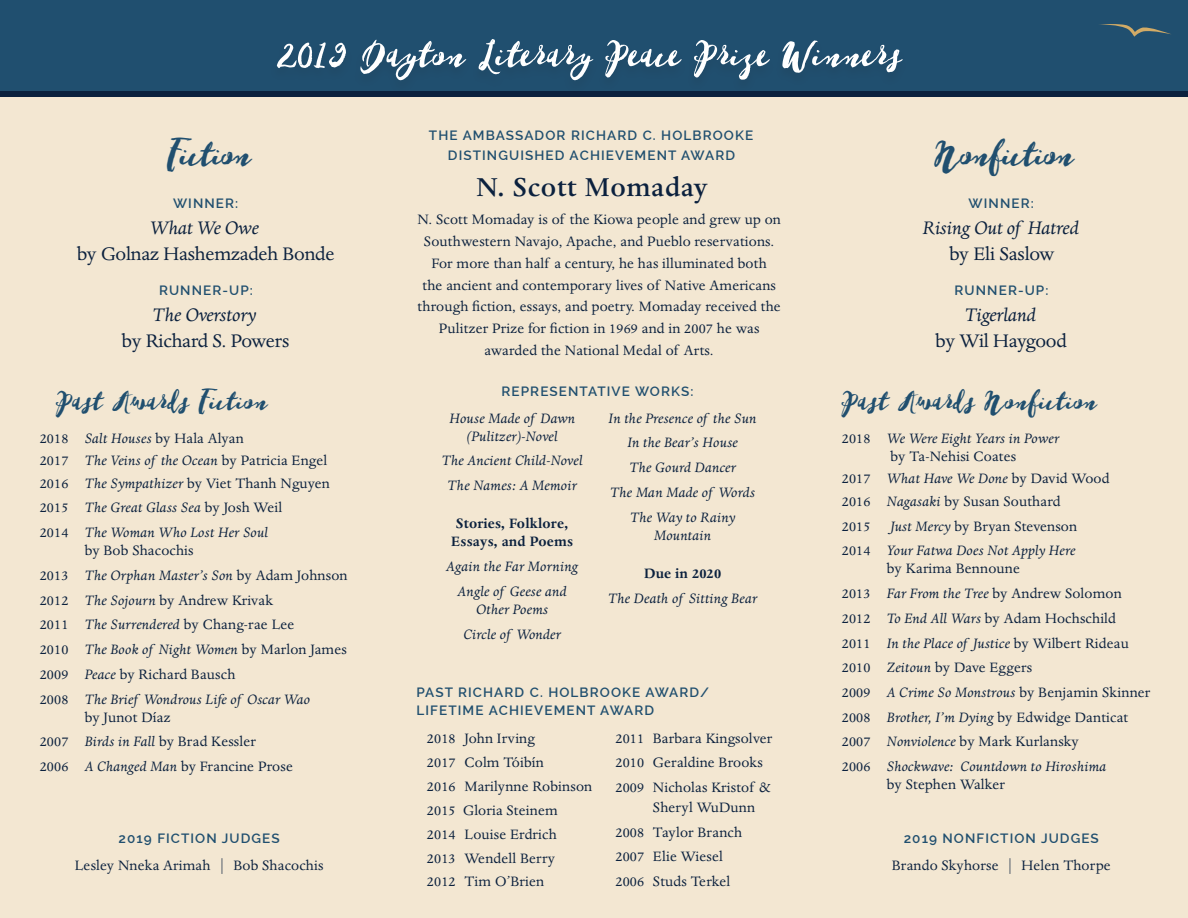
<style>
.page{position:relative;width:1188px;height:918px;background:#f3e7d2}
.page>*{position:absolute;margin:0;border:0;box-sizing:border-box;transform-origin:0 0}
.t1{font:52.5px "Alegance";letter-spacing:.01em;color:#fff}
.t2{font:49.5px "Alegance";letter-spacing:-.01em;color:#204f6f}
.t3{font:37.5px "Alegance";letter-spacing:.01em;color:#204f6f}
.t4{font:500 30px "Dante MT Std";letter-spacing:.02em;color:#0b213e}
.t5{font:21px "Dante MT Std";letter-spacing:-.01em;color:#0b213e}
.t6{font:italic 21px "Dante MT Std";letter-spacing:-.01em;color:#0b213e}
.t7{font:15.75px/24.8px "Dante MT Std";letter-spacing:.01em;color:#0b213e}
.t8{font:italic 15.75px/24.8px "Dante MT Std";letter-spacing:.01em;color:#0b213e;text-align:center}
.t9{font:700 15.75px/18px "Dante MT Std";letter-spacing:.01em;color:#0b213e;text-align:center}
.t10{font:600 13.5px/19.5px "Raleway";letter-spacing:.08em;color:#204f6f;text-align:center}
.s1{font-style:italic}
.s2{font-style:normal}
</style>
<div class="page">
<div style="left:0;top:0;width:1188px;height:97px;background:#204f6f"></div>
<div style="left:0;top:91px;width:1188px;height:6px;background:#0b213e"></div>
<div style="left:269px;top:38px;width:641px;height:57px;background:#204e6e"></div>
<svg style="left:1099px;top:24px;width:72px;height:13px"></svg>
<h1 class="t1" style="left:276px;top:30px;width:626px">2019 Dayton Literary Peace Prize Winners</h1>
<h2 class="t2" style="left:167px;top:131px;width:86px">Fiction</h2>
<p class="t10" style="left:173px;top:194px;width:67px">WINNER:</p>
<h3 class="t6" style="left:150px;top:217px;width:111px">What We Owe</h3>
<h3 class="t5" style="left:77px;top:242px;width:259px">by Golnaz Hashemzadeh Bonde</h3>
<p class="t10" style="left:159px;top:280px;width:95px">RUNNER-UP:</p>
<h3 class="t6" style="left:153px;top:303px;width:105px">The Overstory</h3>
<h3 class="t5" style="left:122px;top:328px;width:169px">by Richard S. Powers</h3>
<p class="t10" style="left:429px;top:126px;width:326px">THE AMBASSADOR RICHARD C. HOLBROOKE<br>DISTINGUISHED ACHIEVEMENT AWARD</p>
<h3 class="t4" style="left:476px;top:170px;width:233px">N. Scott Momaday</h3>
<p class="t7" style="left:417px;top:209px;width:365px;line-height:21.8px;text-align:center">N. Scott Momaday is of the Kiowa people and grew up on Southwestern Navajo, Apache, and Pueblo reservations.<br>For more than half a century, he has illuminated both<br>the ancient and contemporary lives of Native Americans through fiction, essays, and poetry. Momaday received the Pulitzer Prize for fiction in 1969 and in 2007 he was awarded the National Medal of Arts.</p>
<h2 class="t2" style="left:935px;top:131px;width:141px">Nonfiction</h2>
<p class="t10" style="left:969px;top:194px;width:67px">WINNER:</p>
<h3 class="t6" style="left:923px;top:217px;width:158px">Rising Out of Hatred</h3>
<h3 class="t5" style="left:949px;top:242px;width:107px">by Eli Saslow</h3>
<p class="t10" style="left:955px;top:280px;width:95px">RUNNER-UP:</p>
<h3 class="t6" style="left:965px;top:303px;width:73px">Tigerland</h3>
<h3 class="t5" style="left:936px;top:328px;width:133px">by Wil Haygood</h3>
<p class="t10" style="left:501px;top:381px;width:193px">REPRESENTATIVE WORKS:</p>
<h3 class="t3" style="left:56px;top:383px;width:213px">Past Awards Fiction</h3>
<h3 class="t3" style="left:842px;top:383px;width:257px">Past Awards Nonfiction</h3>
<p class="t8" style="left:609px;top:406px;width:150px">In the Presence of the Sun<br>In the Bear’s House<br>The Gourd Dancer<br>The Man Made of Words<br>The Way to Rainy</p>
<p class="t8" style="left:654px;top:523px;width:59px">Mountain</p>
<p class="t9" style="left:644px;top:564px;width:79px">Due in 2020</p>
<p class="t8" style="left:608px;top:586px;width:151px">The Death of Sitting Bear</p>
<p class="t8" style="left:449px;top:409px;width:127px;line-height:18px">House Made of Dawn (Pulitzer)-Novel</p>
<p class="t8" style="left:442px;top:449px;width:142px">The Ancient Child-Novel<br>The Names: A Memoir</p>
<p class="t9" style="left:451px;top:515px;width:124px">Stories, Folklore,<br>Essays, and Poems</p>
<p class="t8" style="left:446px;top:554px;width:133px">Again the Far Morning<br>Angle of Geese and</p>
<p class="t8" style="left:463px;top:597px;width:99px">Other Poems<br>Circle of Wonder</p>
<p class="t7" style="left:40px;top:427px;width:292px;line-height:22.4px">2018 <span class="s1">Salt Houses</span> by Hala Alyan<br>2017 <span class="s1">The Veins of the Ocean</span> by Patricia Engel<br>2016 <span class="s1">The Sympathizer</span> by Viet Thanh Nguyen</p>
<p class="t8" style="left:40px;top:496px;width:244px;text-align:left"><span class="s2">2015</span> The Great Glass Sea <span class="s2">by Josh Weil<br>2014</span> The Woman Who Lost Her Soul</p>
<p class="t7" style="left:40px;top:538px;width:309px;text-indent:45px">by Bob Shacochis<br>2013 <span class="s1">The Orphan Master’s Son</span> by Adam Johnson 2012 <span class="s1">The Sojourn</span> by Andrew Krivak<br>2011 <span class="s1">The Surrendered</span> by Chang-rae Lee<br>2010 <span class="s1">The Book of Night Women</span> by Marlon James 2009 <span class="s1">Peace</span> by Richard Bausch<br>2008 <span class="s1">The Brief Wondrous Life of Oscar Wao</span></p>
<p class="t7" style="left:40px;top:705px;width:255px;text-indent:45px">by Junot Díaz<br>2007 <span class="s1">Birds in Fall</span> by Brad Kessler<br>2006 <span class="s1">A Changed Man</span> by Francine Prose</p>
<p class="t8" style="left:842px;top:430px;width:219px;line-height:18px"><span class="s2">2018</span> We Were Eight Years in Power <span class="s2">by Ta-Nehisi Coates</span></p>
<p class="t7" style="left:842px;top:468px;width:269px;line-height:22.4px">2017 <span class="s1">What Have We Done</span> by David Wood<br>2016 <span class="s1">Nagasaki</span> by Susan Southard</p>
<p class="t7" style="left:842px;top:514px;width:30px">2015</p>
<p class="t8" style="left:842px;top:514px;width:237px;text-align:right">Just Mercy <span class="s2">by Bryan Stevenson<br>2014</span> Your Fatwa Does Not Apply Here</p>
<p class="t7" style="left:842px;top:556px;width:310px;text-indent:45px">by Karima Bennoune<br>2013 <span class="s1">Far From the Tree</span> by Andrew Solomon 2012 <span class="s1">To End All Wars</span> by Adam Hochschild<br>2011 <span class="s1">In the Place of Justice</span> by Wilbert Rideau 2010 <span class="s1">Zeitoun</span> by Dave Eggers<br>2009 <span class="s1">A Crime So Monstrous</span> by Benjamin Skinner 2008 <span class="s1">Brother, I’m Dying</span> by Edwidge Danticat 2007 <span class="s1">Nonviolence</span> by Mark Kurlansky<br>2006 <span class="s1">Shockwave: Countdown to Hiroshima</span></p>
<p class="t7" style="left:887px;top:772px;width:120px">by Stephen Walker</p>
<p class="t10" style="left:416px;top:683px;width:294px;line-height:18px;text-align:left">PAST RICHARD C. HOLBROOKE AWARD/<br>LIFETIME ACHIEVEMENT AWARD</p>
<p class="t7" style="left:427px;top:727px;width:167px;line-height:23.9px">2018 John Irving<br>2017 Colm Tóibín<br>2016 Marilynne Robinson<br>2015 Gloria Steinem<br>2014 Louise Erdrich<br>2013 Wendell Berry<br>2012 Tim O’Brien</p>
<p class="t7" style="left:615px;top:727px;width:158px;line-height:24.3px">2011 Barbara Kingsolver<br>2010 Geraldine Brooks<br>2009 Nicholas Kristof &amp;</p>
<p class="t7" style="left:615px;top:795px;width:141px;text-indent:38px">Sheryl WuDunn<br>2008 Taylor Branch<br>2007 Elie Wiesel<br>2006 Studs Terkel</p>
<p class="t10" style="left:119px;top:828px;width:163px">2019 FICTION JUDGES</p>
<p class="t7" style="left:75px;top:853px;width:250px">Lesley Nneka Arimah | Bob Shacochis</p>
<p class="t10" style="left:904px;top:828px;width:197px">2019 NONFICTION JUDGES</p>
<p class="t7" style="left:892px;top:853px;width:221px">Brando Skyhorse | Helen Thorpe</p>
</div>
